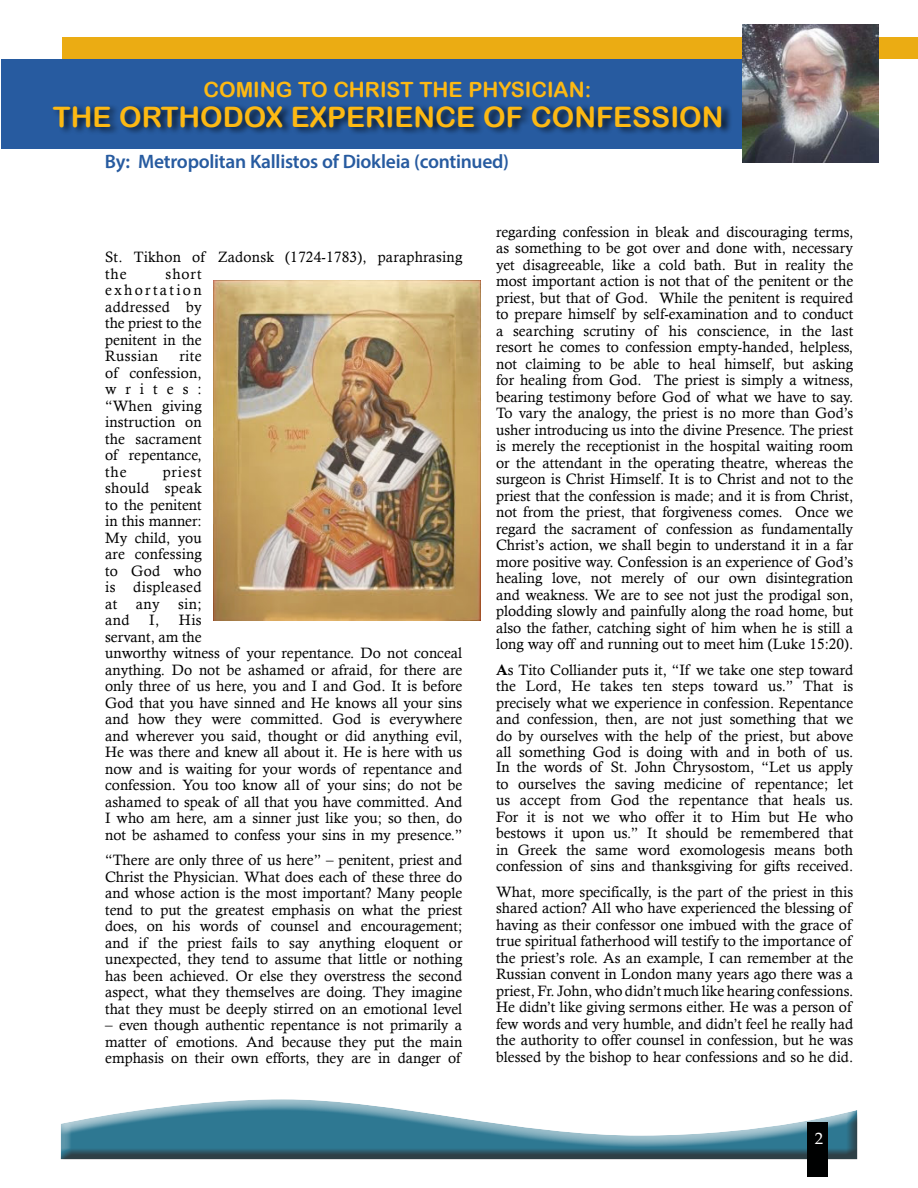
<style>
.page{position:relative;width:918px;height:1188px;background:#fff}
.page>*{position:absolute;margin:0;border:0;box-sizing:border-box;transform-origin:0 0}
.t1{font:28.2px "Arial Rounded MT Bold";color:#fdb913}
.t2{font:21px "Arial Rounded MT Bold";color:#fdb913}
.t3{font:600 19.5px "Myriad Pro";letter-spacing:-.015em;color:#275ba0}
.t4{font:16.5px "Book Antiqua";color:#fff}
.t5{font:15px/16.5px "Calisto";color:#000;text-align:justify}
.s1{font-family:"Calis MT Bol"}
</style>
<div class="page">
<div style="left:62px;top:37px;width:856px;height:22px;background:#ebac13"></div>
<div style="left:1px;top:59px;width:857px;height:89px;background:#275ba0"></div>
<div style="left:53px;top:103px;width:680px;height:33px;background:#000;opacity:.75"></div>
<img style="left:213px;top:280px;width:267px;height:340px">
<div style="left:54px;top:1102px;width:815px;height:57px;background:#000;opacity:.75"></div>
<div style="left:807px;top:1122px;width:21px;height:54px;background:#000101"></div>
<img style="left:742px;top:25px;width:137px;height:138px">
<h2 class="t2" style="left:204px;top:77px;width:389px">COMING TO CHRIST THE PHYSICIAN:</h2>
<h1 class="t1" style="left:53px;top:100px;width:672px">THE ORTHODOX EXPERIENCE OF CONFESSION</h1>
<h3 class="t3" style="left:105px;top:149px;width:406px">By: Metropolitan Kallistos of Diokleia (continued)</h3>
<p class="t5" style="left:105px;top:249px;width:359px">St. Tikhon of Zadonsk (1724-1783), paraphrasing the</p>
<p class="t5" style="left:105px;top:265px;width:98px;text-indent:60px">short exhortation addressed by the priest to the penitent in the Russian</p>
<p class="t5" style="left:105px;top:348px;width:98px;text-indent:74px">rite of confession, writes: “When giving instruction on the sacrament of repentance, the</p>
<p class="t5" style="left:105px;top:463px;width:98px;text-indent:58px">priest should speak to the penitent in this manner:<br>My child, you are confessing to God who is displeased at any sin; and</p>
<p class="t5" style="left:105px;top:612px;width:359px;text-align:left;text-indent:74px">His<br>servant, am the<br>unworthy witness of your repentance. Do not conceal anything. Do not be ashamed or afraid, for there are only three of us here, you and I and God. It is before God that you have sinned and He knows all your sins and how they were committed. God is everywhere and wherever you said, thought or did anything evil, He was there and knew all about it. He is here with us now and is waiting for your words of repentance and confession. You too know all of your sins; do not be ashamed to speak of all that you have committed. And I who am here, am a sinner just like you; so then, do not be ashamed to confess your sins in my presence.”</p>
<p class="t5" style="left:105px;top:852px;width:359px">“There are only three of us here” – penitent, priest and Christ the Physician. What does each of these three do and whose action is the most important? Many people tend to put the greatest emphasis on what the priest does, on his words of counsel and encouragement; and if the priest fails to say anything eloquent or unexpected, they tend to assume that little or nothing has been achieved. Or else they overstress the second aspect, what they themselves are doing. They imagine that they must be deeply stirred on an emotional level</p>
<p class="t5" style="left:105px;top:1017px;width:359px">– even though authentic repentance is not primarily a matter of emotions. And because they put the main emphasis on their own efforts, they are in danger of</p>
<p class="t5" style="left:149px;top:612px;width:12px">I,</p>
<p class="t5" style="left:496px;top:223px;width:359px">regarding confession in bleak and discouraging terms, as something to be got over and done with, necessary yet disagreeable, like a cold bath. But in reality the most important action is not that of the penitent or the priest, but that of God. While the penitent is required to prepare himself by self-examination and to conduct a searching scrutiny of his conscience, in the last resort he comes to confession empty-handed, helpless, not claiming to be able to heal himself, but asking for healing from God. The priest is simply a witness, bearing testimony before God of what we have to say.<br>To vary the analogy, the priest is no more than God’s usher introducing us into the divine Presence. The priest is merely the receptionist in the hospital waiting room or the attendant in the operating theatre, whereas the surgeon is Christ Himself. It is to Christ and not to the priest that the confession is made; and it is from Christ, not from the priest, that forgiveness comes. Once we regard the sacrament of confession as fundamentally Christ’s action, we shall begin to understand it in a far more positive way. Confession is an experience of God’s healing love, not merely of our own disintegration and weakness. We are to see not just the prodigal son, plodding slowly and painfully along the road home, but also the father, catching sight of him when he is still a long way off and running out to meet him (Luke 15:20).</p>
<p class="t5" style="left:496px;top:661px;width:359px"><span class="s1">A</span>s Tito Colliander puts it, “If we take one step toward the Lord, He takes ten steps toward us.” That is precisely what we experience in confession. Repentance and confession, then, are not just something that we do by ourselves with the help of the priest, but above all something God is doing with and in both of us.</p>
<p class="t5" style="left:496px;top:759px;width:359px">In the words of St. John Chrysostom, “Let us apply to ourselves the saving medicine of repentance; let us accept from God the repentance that heals us.<br>For it is not we who offer it to Him but He who bestows it upon us.” It should be remembered that in Greek the same word exomologesis means both confession of sins and thanksgiving for gifts received.</p>
<p class="t5" style="left:496px;top:883px;width:359px">What, more specifically, is the part of the priest in this shared action? All who have experienced the blessing of having as their confessor one imbued with the grace of true spiritual fatherhood will testify to the importance of the priest’s role. As an example, I can remember at the Russian convent in London many years ago there was a priest, Fr. John, who didn’t much like hearing confessions.<br>He didn’t like giving sermons either. He was a person of few words and very humble, and didn’t feel he really had the authority to offer counsel in confession, but he was blessed by the bishop to hear confessions and so he did.</p>
<p class="t4" style="left:815px;top:1128px;width:10px">2</p>
</div>
